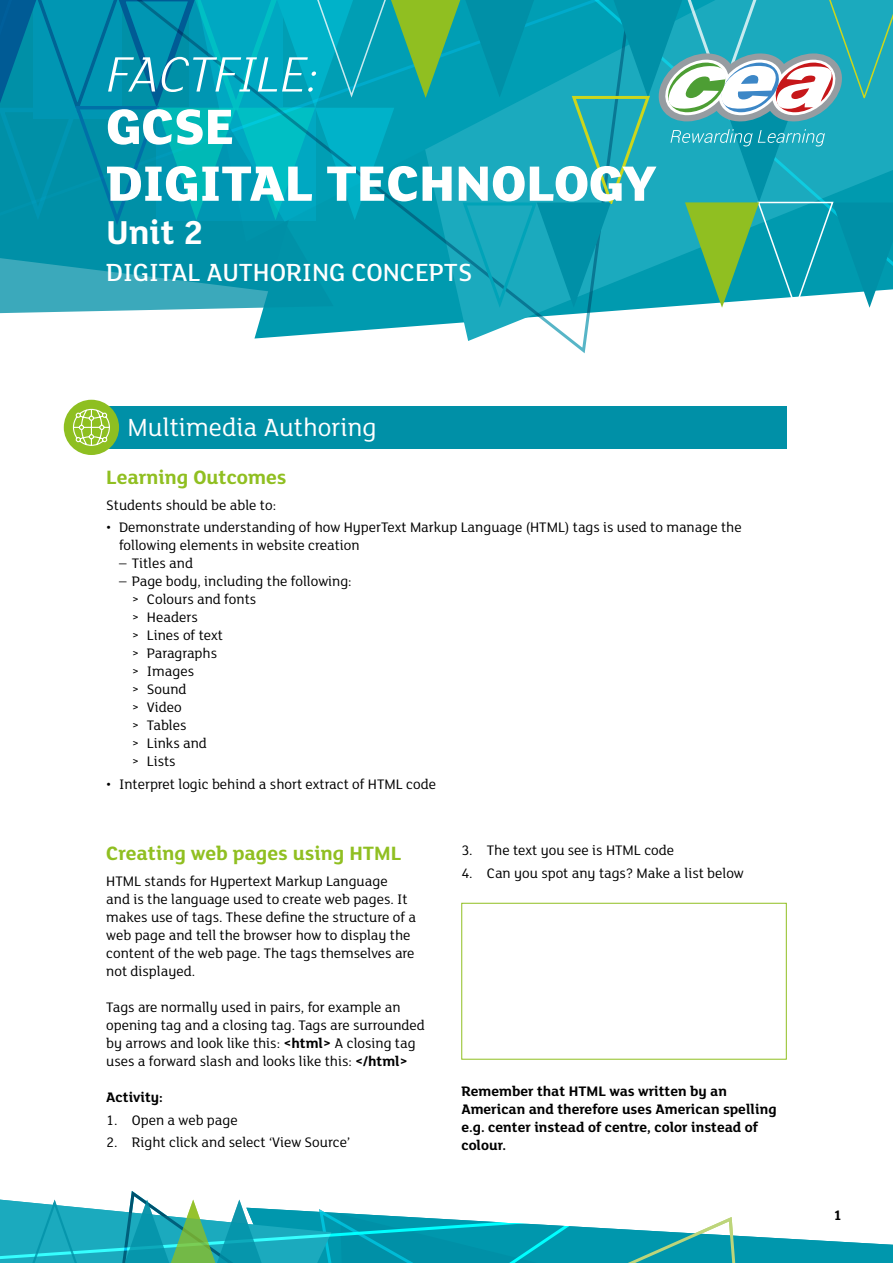
<style>
.page{position:relative;width:893px;height:1263px;background:#fff}
.page>*{position:absolute;margin:0;border:0;box-sizing:border-box;transform-origin:0 0}
.t1{font:800 54px/56.7px "FS Lola";color:#fff}
.t2{font:italic 300 54px "FS Lola";color:#fff}
.t3{font:700 36px "FS Lola";color:#fff}
.t4{font:500 27px "FS Lola";color:#fff}
.t5{font:27px "FS Lola";color:#fff}
.t6{font:700 21px "FS Lola";color:#90bf21}
.t7{font:15px/18px "FS Lola";color:#000}
.t8{font:700 15px/18px "FS Lola";color:#000}
.s1{font-weight:700}
</style>
<div class="page">
<svg style="left:0;top:312px;width:598px;height:42px"></svg>
<svg style="left:0;top:0;width:893px;height:312px;background:#1aa2b2"></svg>
<div style="left:106px;top:406px;width:681px;height:42px;background:#0090a7"></div>
<div style="left:64px;top:400px;width:55px;height:55px;background:#8ebf21;border-radius:50%"></div>
<svg style="left:72px;top:408px;width:38px;height:38px"></svg>
<svg style="left:0;top:1191px;width:893px;height:72px"></svg>
<div style="left:461px;top:903px;width:326px;height:156px;border:1px solid #90bf21"></div>
<h1 class="t2" style="left:106px;top:39px;width:214px">FACTFILE:</h1>
<h1 class="t1" style="left:106px;top:95px;width:552px">GCSE<br>DIGITAL TECHNOLOGY</h1>
<h2 class="t3" style="left:106px;top:208px;width:98px">Unit 2</h2>
<h3 class="t4" style="left:106px;top:254px;width:367px">DIGITAL AUTHORING CONCEPTS</h3>
<h3 class="t5" style="left:128px;top:409px;width:251px">Multimedia Authoring</h3>
<h3 class="t6" style="left:106px;top:462px;width:182px">Learning Outcomes</h3>
<p class="t7" style="left:106px;top:495px;width:171px">Students should be able to:</p>
<p class="t7" style="left:119px;top:518px;width:624px;text-indent:-13px">• Demonstrate understanding of how HyperText Markup Language (HTML) tags is used to manage the following elements in website creation</p>
<p class="t7" style="left:119px;top:554px;width:75px">– Titles and</p>
<p class="t7" style="left:132px;top:572px;width:221px;text-indent:-13px">– Page body, including the following: &gt; Colours and fonts<br>&gt; Headers<br>&gt; Lines of text<br>&gt; Paragraphs<br>&gt; Images<br>&gt; Sound<br>&gt; Video<br>&gt; Tables<br>&gt; Links and<br>&gt; Lists</p>
<p class="t7" style="left:106px;top:774px;width:331px">• Interpret logic behind a short extract of HTML code</p>
<h3 class="t6" style="left:106px;top:838px;width:297px">Creating web pages using HTML</h3>
<p class="t7" style="left:106px;top:872px;width:311px">HTML stands for Hypertext Markup Language<br>and is the language used to create web pages. It makes use of tags. These define the structure of a web page and tell the browser how to display the content of the web page. The tags themselves are not displayed.</p>
<p class="t7" style="left:106px;top:998px;width:320px">Tags are normally used in pairs, for example an opening tag and a closing tag. Tags are surrounded by arrows and look like this: <span class="s1">&lt;html&gt;</span> A closing tag uses a forward slash and looks like this: <span class="s1">&lt;/html&gt;</span></p>
<p class="t8" style="left:106px;top:1088px;width:58px">Activity:</p>
<p class="t7" style="left:106px;top:1110px;width:133px">1. Open a web page</p>
<p class="t7" style="left:106px;top:1132px;width:245px">2. Right click and select ‘View Source’</p>
<p class="t7" style="left:461px;top:841px;width:214px">3. The text you see is HTML code</p>
<p class="t7" style="left:461px;top:863px;width:284px">4. Can you spot any tags? Make a list below</p>
<p class="t8" style="left:461px;top:1081px;width:317px">Remember that HTML was written by an American and therefore uses American spelling e.g. center instead of centre, color instead of colour.</p>
<p class="t8" style="left:834px;top:1206px;width:10px">1</p>
</div>
